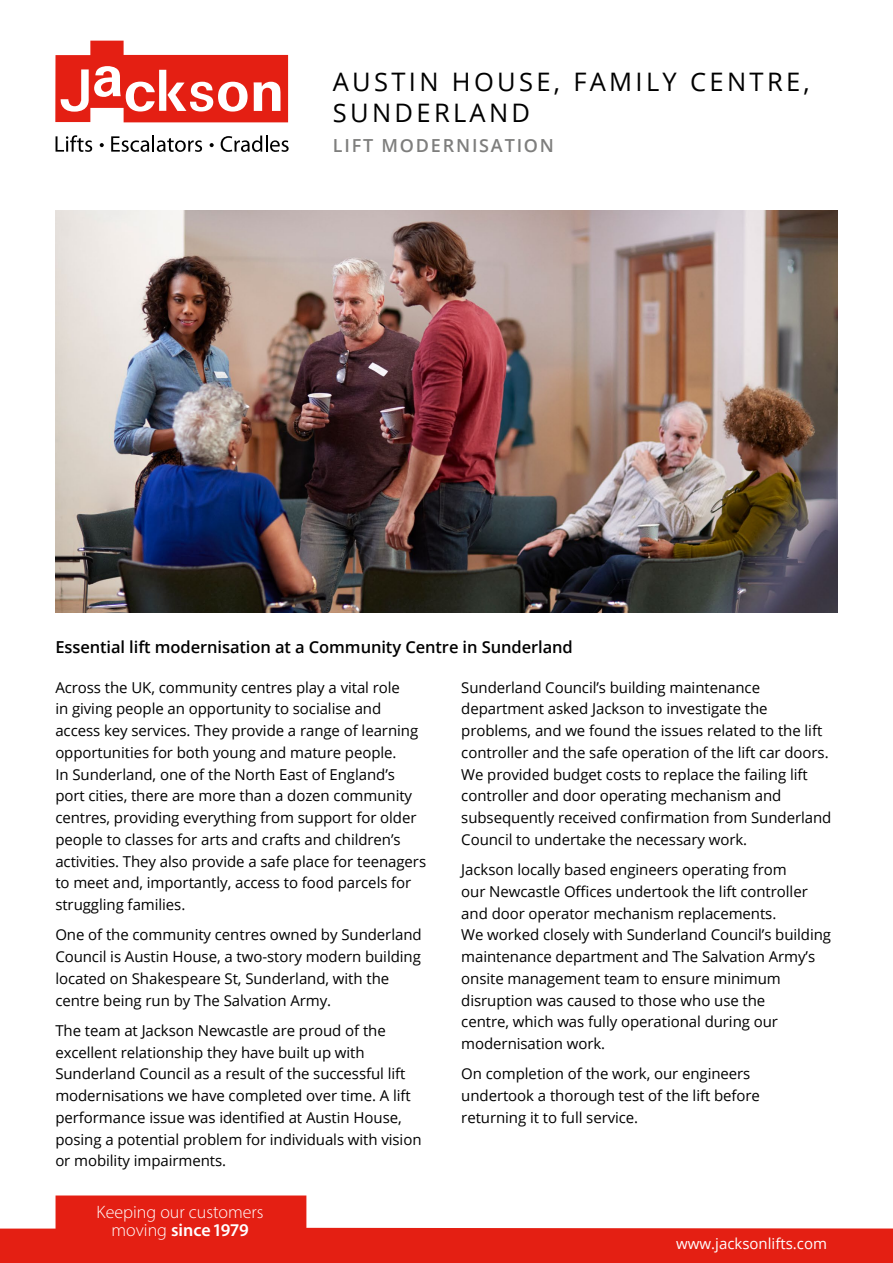
<style>
.page{position:relative;width:893px;height:1263px;background:#fff}
.page>*{position:absolute;margin:0;border:0;box-sizing:border-box;transform-origin:0 0}
.t1{font:25.5px/30.6px "Open Sans";letter-spacing:.13em;color:#000}
.t2{font:300 18px/18px "Myriad Pro";color:#fff;text-align:center}
.t3{font:600 18px "Open Sans";letter-spacing:.1em;color:#7e7e7d}
.t4{font:600 16.5px "Open Sans";letter-spacing:-.005em;color:#000}
.t5{font:15px/21.8px "Open Sans";letter-spacing:-.005em;color:#000}
.t6{font:15px "Open Sans";color:#fff}
.s1{font-weight:600}
</style>
<div class="page">
<svg style="left:0;top:1195px;width:893px;height:68px;fill:#e41f13"></svg>
<svg style="left:55px;top:41px;width:233px;height:81px"></svg>
<svg style="left:56px;top:135px;width:36px;height:17px"></svg>
<svg style="left:111px;top:136px;width:91px;height:16px"></svg>
<svg style="left:221px;top:136px;width:68px;height:16px"></svg>
<svg style="left:100px;top:143px;width:4px;height:4px"></svg>
<svg style="left:210px;top:143px;width:4px;height:4px"></svg>
<img style="left:55px;top:210px;width:783px;height:402px">
<h1 class="t1" style="left:333px;top:66px;width:478px">AUSTIN HOUSE, FAMILY CENTRE,<br>SUNDERLAND</h1>
<p class="t3" style="left:333px;top:133px;width:223px">LIFT MODERNISATION</p>
<p class="t4" style="left:55px;top:636px;width:519px">Essential lift modernisation at a Community Centre in Sunderland</p>
<p class="t5" style="left:55px;top:676px;width:372px">Across the UK, community centres play a vital role<br>in giving people an opportunity to socialise and access key services. They provide a range of learning opportunities for both young and mature people.<br>In Sunderland, one of the North East of England’s port cities, there are more than a dozen community centres, providing everything from support for older people to classes for arts and crafts and children’s activities. They also provide a safe place for teenagers to meet and, importantly, access to food parcels for struggling families.</p>
<p class="t5" style="left:55px;top:924px;width:368px">One of the community centres owned by Sunderland Council is Austin House, a two-story modern building located on Shakespeare St, Sunderland, with the centre being run by The Salvation Army.</p>
<p class="t5" style="left:55px;top:1019px;width:368px">The team at Jackson Newcastle are proud of the excellent relationship they have built up with Sunderland Council as a result of the successful lift modernisations we have completed over time. A lift performance issue was identified at Austin House, posing a potential problem for individuals with vision or mobility impairments.</p>
<p class="t5" style="left:461px;top:676px;width:372px">Sunderland Council’s building maintenance department asked Jackson to investigate the problems, and we found the issues related to the lift controller and the safe operation of the lift car doors.<br>We provided budget costs to replace the failing lift controller and door operating mechanism and subsequently received confirmation from Sunderland Council to undertake the necessary work.</p>
<p class="t5" style="left:461px;top:858px;width:371px">Jackson locally based engineers operating from<br>our Newcastle Offices undertook the lift controller and door operator mechanism replacements.<br>We worked closely with Sunderland Council’s building maintenance department and The Salvation Army’s onsite management team to ensure minimum disruption was caused to those who use the<br>centre, which was fully operational during our modernisation work.</p>
<p class="t5" style="left:461px;top:1063px;width:300px">On completion of the work, our engineers undertook a thorough test of the lift before returning it to full service.</p>
<p class="t2" style="left:97px;top:1203px;width:168px">Keeping our customers moving <span class="s1">since 1979</span></p>
<p class="t6" style="left:676px;top:1233px;width:152px">www.jacksonlifts.com</p>
</div>
